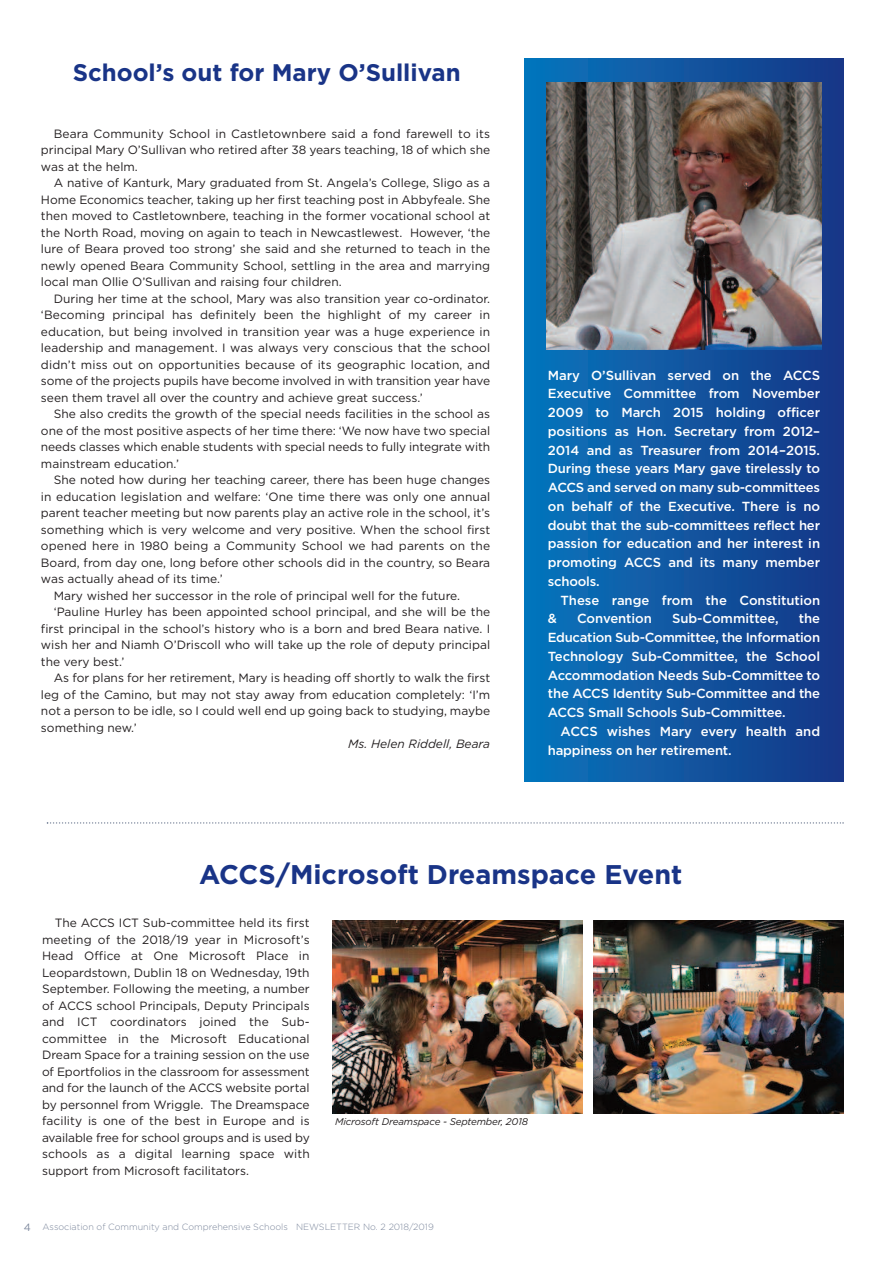
<style>
.page{position:relative;width:893px;height:1263px;background:#fff}
.page>*{position:absolute;margin:0;border:0;box-sizing:border-box;transform-origin:0 0}
.t1{font:700 27px "Gotham";color:#193487}
.t2{font:700 24px "Gotham";color:#193487}
.t3{font:500 13.2px/18.8px "Gotham";letter-spacing:-.015em;color:#fff;text-align:justify}
.t4{font:12px/16.5px "Gotham";color:#231f20;text-align:justify}
.t5{font:italic 12px "Gotham";color:#231f20}
.t6{font:italic 9.75px "Gotham";letter-spacing:-.015em;color:#231f20}
.t7{font:300 9px "Gotham";color:#7c879c}
.s1{font-weight:400;font-size:10.5px}
</style>
<div class="page">
<div style="left:525px;top:59px;width:318px;height:722px;background:linear-gradient(to right,#0876bc,#173686)"></div>
<img style="left:546px;top:82px;width:276px;height:267px">
<svg style="left:47px;top:822px;width:797px;height:2px"></svg>
<img style="left:593px;top:920px;width:250px;height:193px">
<img style="left:332px;top:920px;width:250px;height:193px">
<h2 class="t2" style="left:73px;top:59px;width:389px">School’s out for Mary O’Sullivan</h2>
<p class="t4" style="left:41px;top:125px;width:451px;text-indent:13px">Beara Community School in Castletownbere said a fond farewell to its principal Mary O’Sullivan who retired after 38 years teaching, 18 of which she was at the helm.</p>
<p class="t4" style="left:41px;top:175px;width:451px;text-indent:13px">A native of Kanturk, Mary graduated from St. Angela’s College, Sligo as a Home Economics teacher, taking up her first teaching post in Abbyfeale. She then moved to Castletownbere, teaching in the former vocational school at the North Road, moving on again to teach in Newcastlewest. However, ‘the lure of Beara proved too strong’ she said and she returned to teach in the newly opened Beara Community School, settling in the area and marrying local man Ollie O’Sullivan and raising four children.</p>
<p class="t4" style="left:41px;top:290px;width:451px;text-indent:13px">During her time at the school, Mary was also transition year co-ordinator. ‘Becoming principal has definitely been the highlight of my career in education, but being involved in transition year was a huge experience in leadership and management. I was always very conscious that the school didn’t miss out on opportunities because of its geographic location, and some of the projects pupils have become involved in with transition year have seen them travel all over the country and achieve great success.’</p>
<p class="t4" style="left:41px;top:406px;width:451px;text-indent:13px">She also credits the growth of the special needs facilities in the school as one of the most positive aspects of her time there: ‘We now have two special needs classes which enable students with special needs to fully integrate with mainstream education.’</p>
<p class="t4" style="left:54px;top:472px;width:438px">She noted how during her teaching career, there has been huge changes</p>
<p class="t4" style="left:41px;top:488px;width:451px">in education legislation and welfare: ‘One time there was only one annual</p>
<p class="t4" style="left:41px;top:505px;width:451px">parent teacher meeting but now parents play an active role in the school, it’s</p>
<p class="t4" style="left:41px;top:521px;width:451px">something which is very welcome and very positive. When the school first</p>
<p class="t4" style="left:41px;top:538px;width:451px">opened here in 1980 being a Community School we had parents on the</p>
<p class="t4" style="left:41px;top:554px;width:451px">Board, from day one, long before other schools did in the country, so Beara</p>
<p class="t4" style="left:41px;top:571px;width:183px">was actually ahead of its time.’</p>
<p class="t4" style="left:54px;top:587px;width:408px">Mary wished her successor in the role of principal well for the future.</p>
<p class="t4" style="left:54px;top:604px;width:438px">‘Pauline Hurley has been appointed school principal, and she will be the</p>
<p class="t4" style="left:41px;top:620px;width:451px">first principal in the school’s history who is a born and bred Beara native. I</p>
<p class="t4" style="left:41px;top:637px;width:451px">wish her and Niamh O’Driscoll who will take up the role of deputy principal</p>
<p class="t4" style="left:41px;top:653px;width:85px">the very best.’</p>
<p class="t4" style="left:54px;top:670px;width:438px">As for plans for her retirement, Mary is heading off shortly to walk the first</p>
<p class="t4" style="left:41px;top:686px;width:451px">leg of the Camino, but may not stay away from education completely: ‘I’m</p>
<p class="t4" style="left:41px;top:703px;width:451px">not a person to be idle, so I could well end up going back to studying, maybe</p>
<p class="t4" style="left:41px;top:719px;width:97px">something new.’</p>
<p class="t5" style="left:348px;top:737px;width:144px">Ms. Helen Riddell, Beara</p>
<p class="t3" style="left:548px;top:366px;width:274px">Mary O’Sullivan served on the ACCS Executive Committee from November 2009 to March 2015 holding officer positions as Hon. Secretary from 2012– 2014 and as Treasurer from 2014–2015.<br>During these years Mary gave tirelessly to ACCS and served on many sub-committees on behalf of the Executive. There is no doubt that the sub-committees reflect her passion for education and her interest in promoting ACCS and its many member schools.</p>
<p class="t3" style="left:561px;top:591px;width:261px">These range from the Constitution</p>
<p class="t3" style="left:548px;top:609px;width:11px">&amp;</p>
<p class="t3" style="left:577px;top:609px;width:76px">Convention</p>
<p class="t3" style="left:672px;top:609px;width:108px">Sub-Committee,</p>
<p class="t3" style="left:548px;top:609px;width:274px;text-indent:251px">the Education Sub-Committee, the Information Technology Sub-Committee, the School Accommodation Needs Sub-Committee to the ACCS Identity Sub-Committee and the ACCS Small Schools Sub-Committee.</p>
<p class="t3" style="left:548px;top:722px;width:274px;text-indent:13px">ACCS wishes Mary every health and happiness on her retirement.</p>
<h1 class="t1" style="left:199px;top:859px;width:485px">ACCS/Microsoft Dreamspace Event</h1>
<p class="t4" style="left:42px;top:915px;width:269px;text-indent:13px">The ACCS ICT Sub-committee held its first meeting of the 2018/19 year in Microsoft’s Head Office at One Microsoft Place in Leopardstown, Dublin 18 on Wednesday, 19th September. Following the meeting, a number of ACCS school Principals, Deputy Principals and ICT coordinators joined the Sub&shy;committee in the Microsoft Educational Dream Space for a training session on the use of Eportfolios in the classroom for assessment and for the launch of the ACCS website portal by personnel from Wriggle. The Dreamspace facility is one of the best in Europe and is available free for school groups and is used by schools as a digital learning space with support from Microsoft facilitators.</p>
<p class="t6" style="left:335px;top:1116px;width:194px">Microsoft Dreamspace - September, 2018</p>
<p class="t7" style="left:24px;top:1222px;width:411px"><span class="s1">4</span> Association of Community and Comprehensive Schools NEWSLETTER No. 2 2018/2019</p>
</div>
